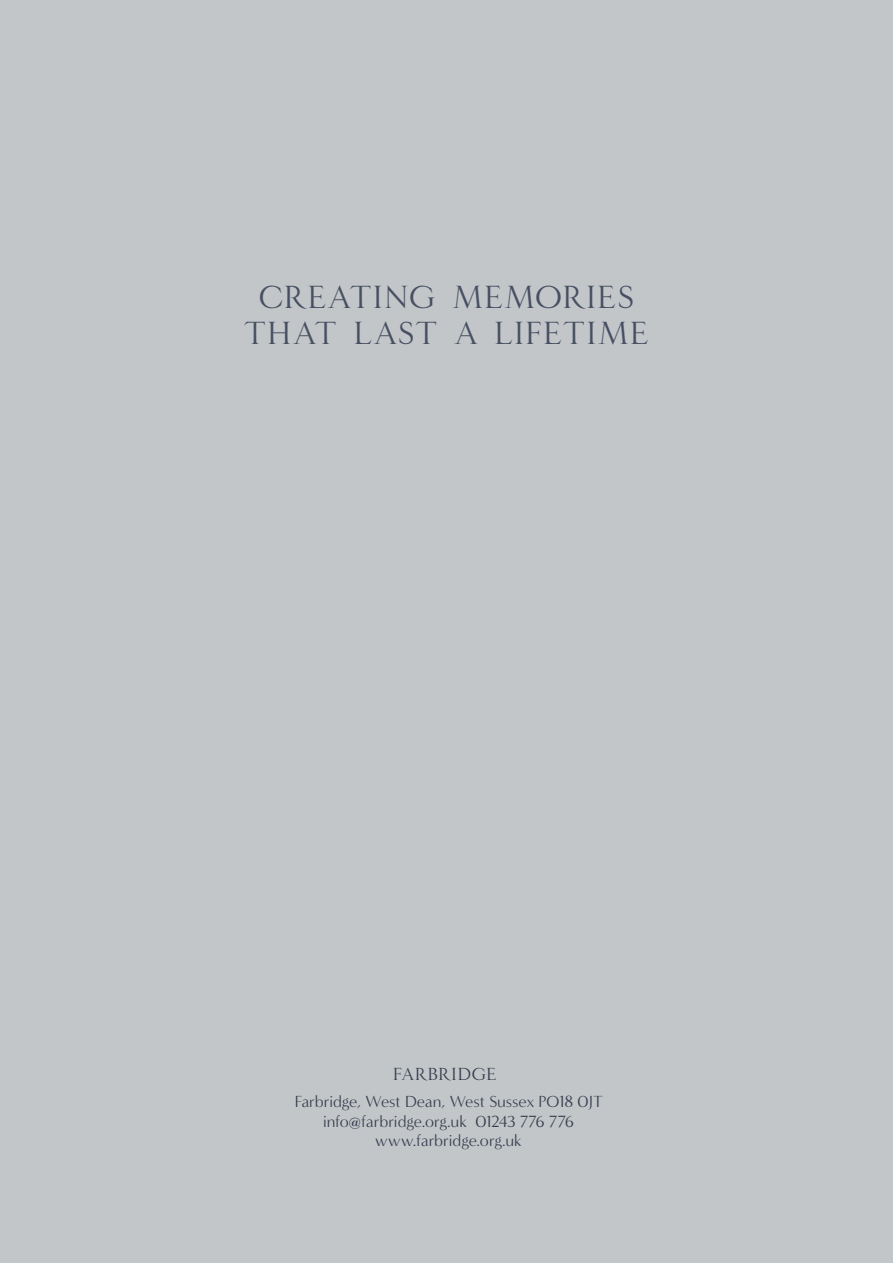
<style>
.page{position:relative;width:893px;height:1263px;background:#c2c6c9}
.page>*{position:absolute;margin:0;border:0;box-sizing:border-box;transform-origin:0 0}
.t1{font:33px/36.8px "Minerva Display Antiqua";letter-spacing:.035em;color:#474f62;text-align:center}
.t2{font:18px "Minerva Display Antiqua";letter-spacing:.04em;color:#474f62}
.t3{font:16.5px/19.5px "Minerva Modern";letter-spacing:-.005em;color:#474f62;text-align:center}
</style>
<div class="page">
<h1 class="t1" style="left:244px;top:279px;width:406px">CREATING MEMORIES<br>THAT LAST A LIFETIME</h1>
<p class="t2" style="left:393px;top:1064px;width:105px">FARBRIDGE</p>
<p class="t3" style="left:294px;top:1092px;width:310px">Farbridge, West Dean, West Sussex PO18 0JT info@farbridge.org.uk 01243 776 776 www.farbridge.org.uk</p>
</div>
